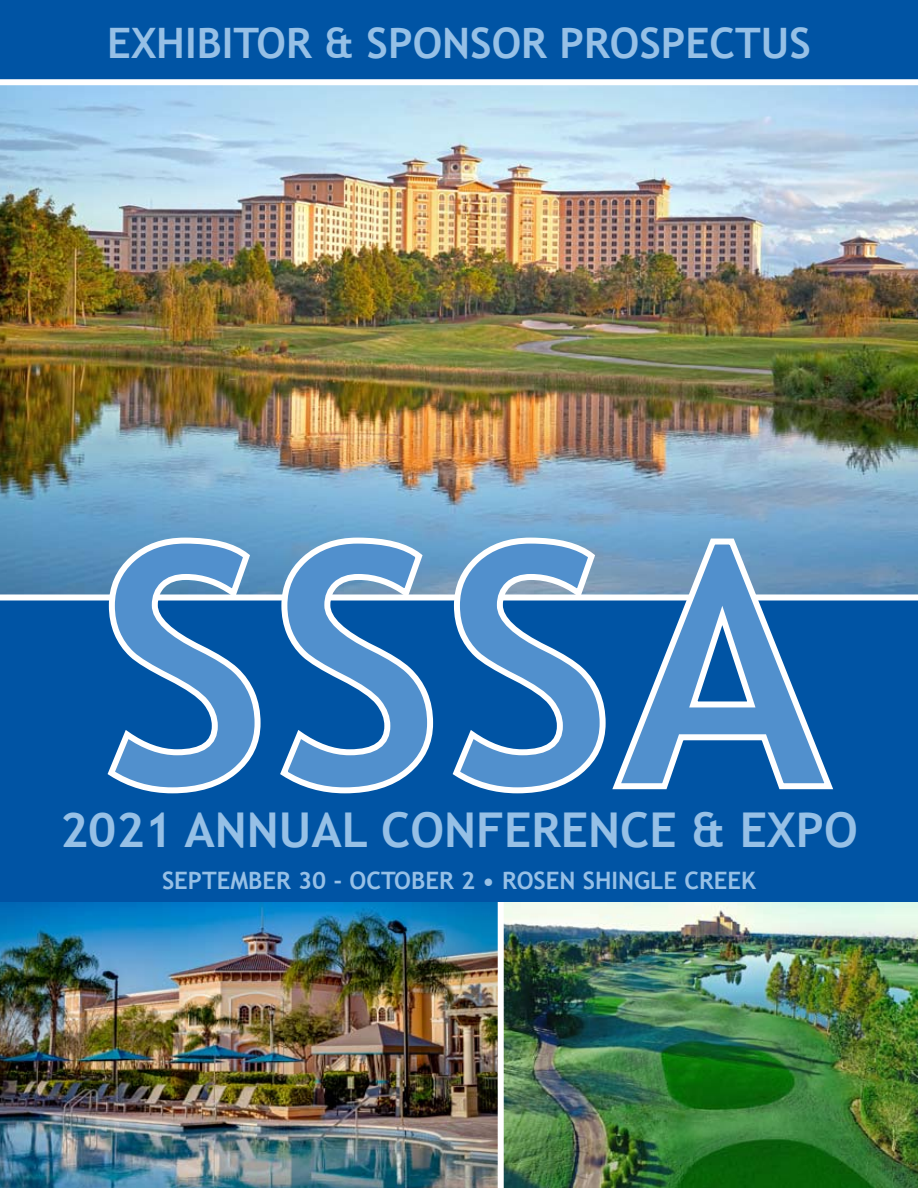
<style>
.page{position:relative;width:918px;height:1188px;background:#fff}
.page>*{position:absolute;margin:0;border:0;box-sizing:border-box;transform-origin:0 0}
.t1{font:700 48px "Trebuchet MS";color:#96c0e6}
.t2{font:700 42px "Trebuchet MS";color:#96c0e6}
.t3{font:700 24px "Trebuchet MS";color:#96c0e6}
</style>
<div class="page">
<img style="left:504px;top:902px;width:414px;height:286px">
<img style="left:0;top:902px;width:504px;height:286px">
<div style="left:0;top:0;width:918px;height:902px;background:#0054a4"></div>
<img style="left:0;top:79px;width:918px;height:521px">
<svg style="left:104px;top:535px;width:733px;height:259px"></svg>
<h2 class="t2" style="left:107px;top:17px;width:705px">EXHIBITOR &amp; SPONSOR PROSPECTUS</h2>
<h1 class="t1" style="left:60px;top:800px;width:799px">2021 ANNUAL CONFERENCE &amp; EXPO</h1>
<p class="t3" style="left:162px;top:865px;width:595px">SEPTEMBER 30 - OCTOBER 2 • ROSEN SHINGLE CREEK</p>
</div>
